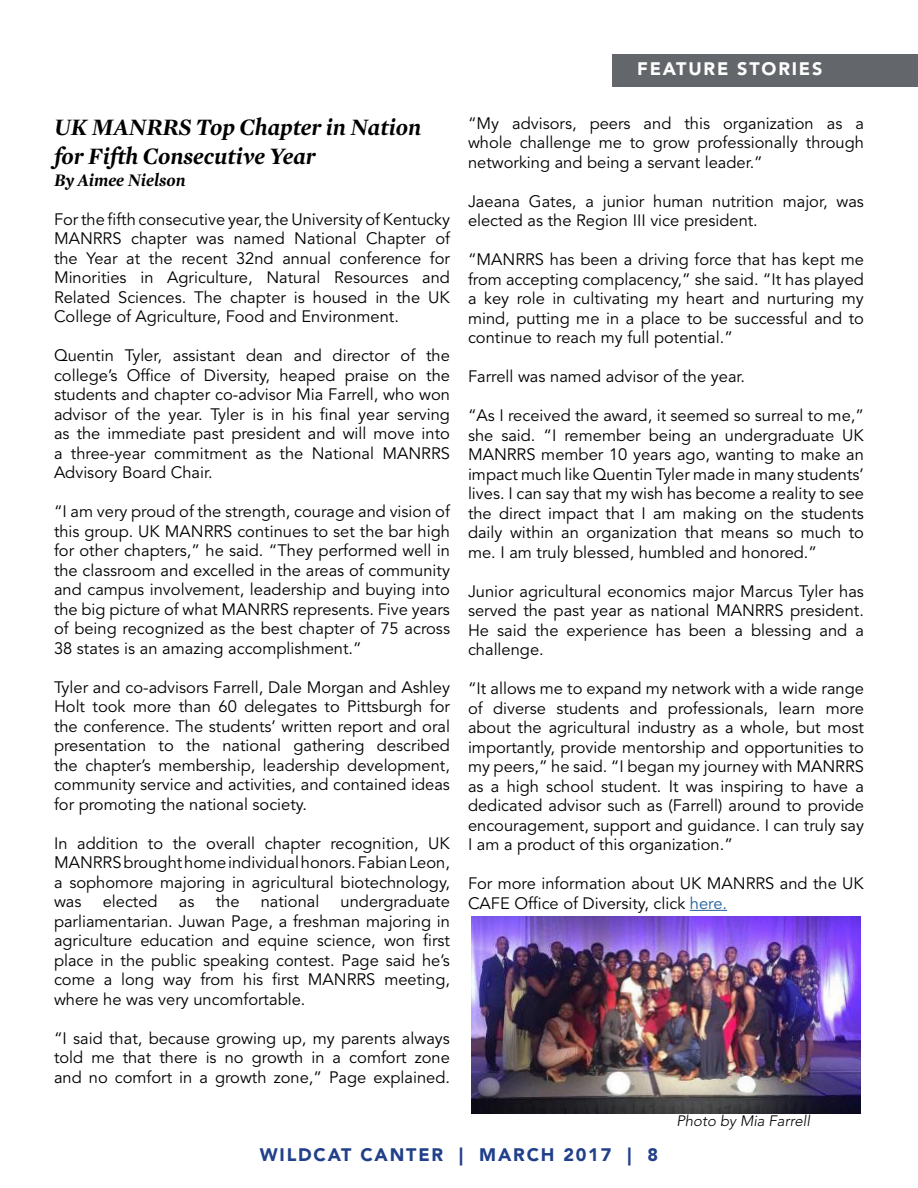
<style>
.page{position:relative;width:918px;height:1188px;background:#fff}
.page>*{position:absolute;margin:0;border:0;box-sizing:border-box;transform-origin:0 0}
.t1{font:italic 700 24px/28.8px "Mercury Display";color:#000}
.t2{font:900 18px "Avenir LT Std";letter-spacing:.1em;color:#21408a}
.t3{font:900 18px "Avenir LT Std";letter-spacing:.1em;color:#fff}
.t4{font:italic 700 18px "Mercury Display";color:#000}
.t5{font:16.5px/19.5px "Avenir LT Std";color:#000;text-align:justify}
.t6{font:italic 300 15px "Avenir LT Std";color:#000}
.s1{color:#215e9e}
</style>
<div class="page">
<div style="left:612px;top:54px;width:306px;height:32px;background:#63666a"></div>
<hr style="left:690px;top:910px;width:37px;height:1px;background:#215e9e">
<img style="left:472px;top:916px;width:388px;height:197px">
<h1 class="t1" style="left:54px;top:112px;width:369px">UK MANRRS Top Chapter in Nation for Fifth Consecutive Year</h1>
<p class="t4" style="left:54px;top:167px;width:133px">By Aimee Nielson</p>
<p class="t5" style="left:54px;top:210px;width:398px">For the fifth consecutive year, the University of Kentucky MANRRS chapter was named National Chapter of the Year at the recent 32nd annual conference for Minorities in Agriculture, Natural Resources and Related Sciences. The chapter is housed in the UK College of Agriculture, Food and Environment.</p>
<p class="t5" style="left:54px;top:346px;width:398px">Quentin Tyler, assistant dean and director of the college’s Office of Diversity, heaped praise on the students and chapter co-advisor Mia Farrell, who won advisor of the year. Tyler is in his final year serving as the immediate past president and will move into a three-year commitment as the National MANRRS Advisory Board Chair.</p>
<p class="t5" style="left:54px;top:502px;width:398px">“I am very proud of the strength, courage and vision of this group. UK MANRRS continues to set the bar high for other chapters,” he said. “They performed well in the classroom and excelled in the areas of community and campus involvement, leadership and buying into the big picture of what MANRRS represents. Five years of being recognized as the best chapter of 75 across 38 states is an amazing accomplishment.”</p>
<p class="t5" style="left:54px;top:678px;width:398px">Tyler and co-advisors Farrell, Dale Morgan and Ashley Holt took more than 60 delegates to Pittsburgh for the conference. The students’ written report and oral presentation to the national gathering described the chapter’s membership, leadership development, community service and activities, and contained ideas for promoting the national society.</p>
<p class="t5" style="left:54px;top:834px;width:398px">In addition to the overall chapter recognition, UK MANRRS brought home individual honors. Fabian Leon, a sophomore majoring in agricultural biotechnology, was</p>
<p class="t5" style="left:54px;top:892px;width:398px;text-indent:287px">undergraduate parliamentarian. Juwan Page, a freshman majoring in agriculture education and equine science, won first place in the public speaking contest. Page said he’s come a long way from his first MANRRS meeting, where he was very uncomfortable.</p>
<p class="t5" style="left:54px;top:1029px;width:398px">“I said that, because growing up, my parents always told me that there is no growth in a comfort zone and no comfort in a growth zone,” Page explained.</p>
<p class="t5" style="left:103px;top:892px;width:56px">elected</p>
<p class="t5" style="left:179px;top:892px;width:17px">as</p>
<p class="t5" style="left:216px;top:892px;width:25px">the</p>
<p class="t5" style="left:261px;top:892px;width:60px">national</p>
<p class="t3" style="left:637px;top:58px;width:187px">FEATURE STORIES</p>
<p class="t5" style="left:468px;top:114px;width:397px">“My advisors, peers and this organization as a whole challenge me to grow professionally through networking and being a servant leader.”</p>
<p class="t5" style="left:468px;top:192px;width:397px">Jaeana Gates, a junior human nutrition major, was elected as the Region III vice president.</p>
<p class="t5" style="left:468px;top:250px;width:398px">“MANRRS has been a driving force that has kept me from accepting complacency,” she said. “It has played a key role in cultivating my heart and nurturing my mind, putting me in a place to be successful and to continue to reach my full potential.”</p>
<p class="t5" style="left:468px;top:367px;width:279px">Farrell was named advisor of the year.</p>
<p class="t5" style="left:468px;top:406px;width:398px">“As I received the award, it seemed so surreal to me,” she said. “I remember being an undergraduate UK MANRRS member 10 years ago, wanting to make an impact much like Quentin Tyler made in many students’ lives. I can say that my wish has become a reality to see the direct impact that I am making on the students daily within an organization that means so much to me. I am truly blessed, humbled and honored.”</p>
<p class="t5" style="left:468px;top:582px;width:398px">Junior agricultural economics major Marcus Tyler has served the past year as national MANRRS president.<br>He said the experience has been a blessing and a challenge.</p>
<p class="t5" style="left:468px;top:679px;width:398px">“It allows me to expand my network with a wide range of diverse students and professionals, learn more about the agricultural industry as a whole, but most importantly, provide mentorship and opportunities to my peers,” he said. “I began my journey with MANRRS as a high school student. It was inspiring to have a dedicated advisor such as (Farrell) around to provide encouragement, support and guidance. I can truly say I am a product of this organization.”</p>
<p class="t5" style="left:468px;top:874px;width:397px">For more information about UK MANRRS and the UK<br>CAFE Office of Diversity, click <span class="s1">here.</span></p>
<p class="t6" style="left:676px;top:1112px;width:135px">Photo by Mia Farrell</p>
<p class="t2" style="left:260px;top:1144px;width:400px">WILDCAT CANTER | MARCH 2017 | 8</p>
</div>
